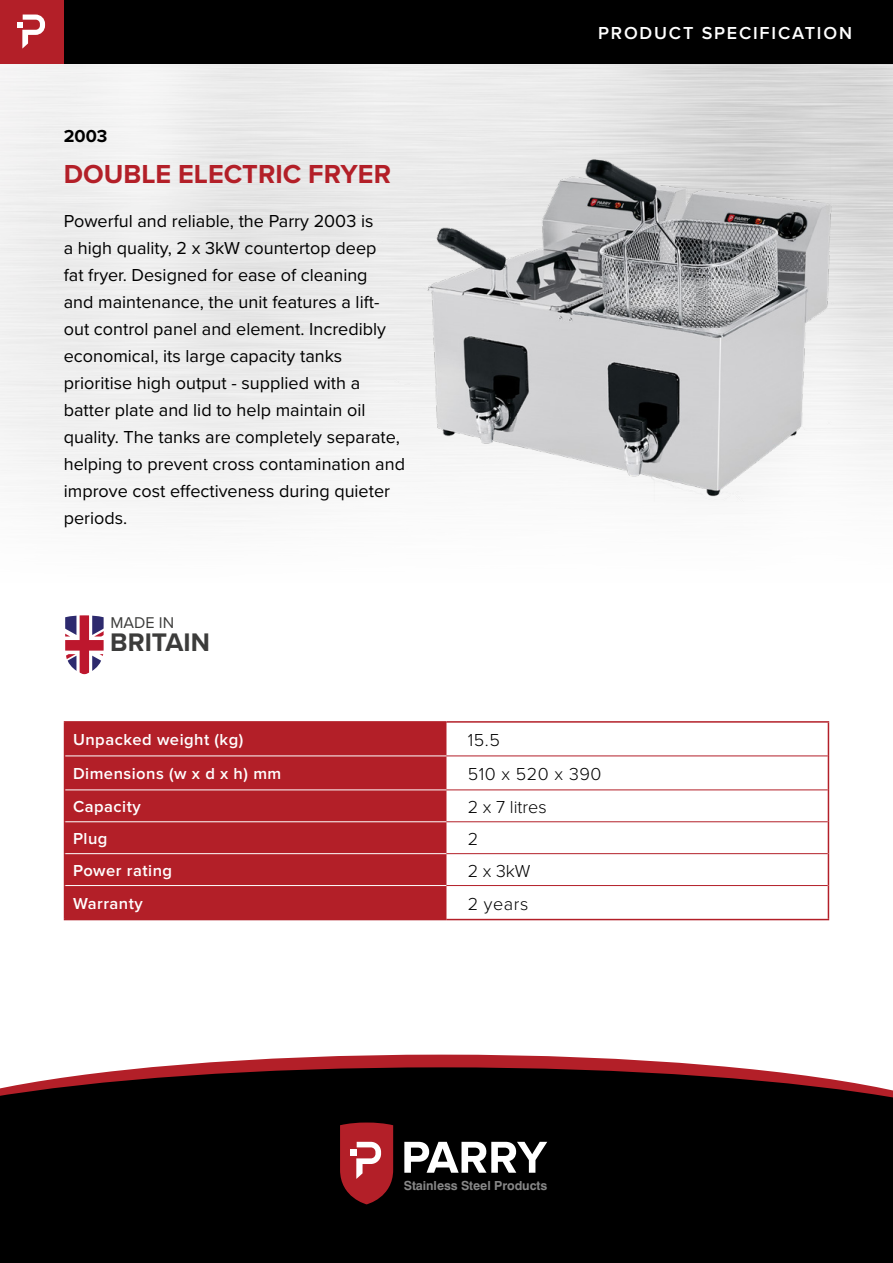
<style>
.page{position:relative;width:893px;height:1263px;background:#fff}
.page>*{position:absolute;margin:0;border:0;box-sizing:border-box;transform-origin:0 0}
.t1{font:700 27px "Proxima Nova";color:#b31f28}
.t2{font:700 26.4px "Proxima Nova";color:#3c3c3b}
.t3{font:18px/27px "Proxima Nova";color:#000}
.t4{font:300 18px "Proxima Nova";letter-spacing:.03em;color:#000}
.t5{font:600 18px "Proxima Nova";letter-spacing:.1em;color:#fff}
.t6{font:700 18px "Proxima Nova";color:#000}
.t7{font:600 16.5px "Proxima Nova";letter-spacing:.03em;color:#fff}
.t8{font:16.2px "Proxima Nova";color:#3c3c3b}
.t9{font:700 12.45px "Swiss 721 BT";letter-spacing:-.005em;color:#878787}
</style>
<div class="page">
<div style="left:0;top:1100px;width:893px;height:163px;background:#000"></div>
<svg style="left:0;top:1054px;width:893px;height:46px"></svg>
<div style="left:65px;top:723px;width:381px;height:196px;background:#b31f28"></div>
<hr style="left:64px;top:721px;width:382px;height:2px;background:#b31f28">
<hr style="left:64px;top:723px;width:1px;height:33px;background:#b31f28">
<hr style="left:446px;top:721px;width:383px;height:2px;background:#b31f28">
<hr style="left:828px;top:723px;width:1px;height:33px;background:#b31f28">
<hr style="left:64px;top:756px;width:1px;height:34px;background:#b31f28">
<hr style="left:828px;top:756px;width:1px;height:34px;background:#b31f28">
<hr style="left:64px;top:790px;width:1px;height:32px;background:#b31f28">
<hr style="left:64px;top:822px;width:1px;height:32px;background:#b31f28">
<hr style="left:64px;top:854px;width:1px;height:31px;background:#b31f28">
<hr style="left:64px;top:885px;width:1px;height:34px;background:#b31f28">
<hr style="left:828px;top:885px;width:1px;height:34px;background:#b31f28">
<hr style="left:64px;top:919px;width:382px;height:1px;background:#b31f28">
<hr style="left:446px;top:919px;width:383px;height:1px;background:#b31f28">
<hr style="left:65px;top:755px;width:381px;height:1px;background:#fff">
<hr style="left:65px;top:789px;width:381px;height:1px;background:#fff">
<hr style="left:65px;top:821px;width:381px;height:1px;background:#fff">
<hr style="left:65px;top:853px;width:381px;height:1px;background:#fff">
<hr style="left:65px;top:885px;width:381px;height:1px;background:#fff">
<hr style="left:446px;top:755px;width:382px;height:1px;background:#b31f28">
<hr style="left:446px;top:885px;width:382px;height:1px;background:#b31f28">
<hr style="left:446px;top:789px;width:382px;height:1px;background:#b31f28">
<hr style="left:446px;top:821px;width:382px;height:1px;background:#b31f28">
<hr style="left:446px;top:853px;width:382px;height:1px;background:#b31f28">
<hr style="left:828px;top:790px;width:1px;height:32px;background:#b31f28">
<hr style="left:828px;top:822px;width:1px;height:32px;background:#b31f28">
<hr style="left:828px;top:854px;width:1px;height:31px;background:#b31f28">
<div style="left:0;top:0;width:893px;height:64px;background:#000"></div>
<div style="left:0;top:0;width:64px;height:64px;background:#b31f28"></div>
<svg style="left:17px;top:15px;width:28px;height:33px"></svg>
<svg style="left:65px;top:615px;width:39px;height:59px"></svg>
<svg style="left:404px;top:1142px;width:143px;height:31px"></svg>
<svg style="left:340px;top:1122px;width:53px;height:82px;background:#a43138"></svg>
<img style="left:382px;top:143px;width:479px;height:359px">
<p class="t6" style="left:64px;top:122px;width:45px">2003</p>
<h1 class="t1" style="left:64px;top:154px;width:329px">DOUBLE ELECTRIC FRYER</h1>
<p class="t3" style="left:64px;top:206px;width:343px">Powerful and reliable, the Parry 2003 is<br>a high quality, 2 x 3kW countertop deep<br>fat fryer. Designed for ease of cleaning<br>and maintenance, the unit features a lift&shy;out control panel and element. Incredibly economical, its large capacity tanks prioritise high output - supplied with a batter plate and lid to help maintain oil quality. The tanks are completely separate, helping to prevent cross contamination and improve cost effectiveness during quieter periods.</p>
<p class="t8" style="left:111px;top:613px;width:65px">MADE IN</p>
<h2 class="t2" style="left:110px;top:626px;width:101px">BRITAIN</h2>
<p class="t5" style="left:598px;top:24px;width:255px">PRODUCT SPECIFICATION</p>
<p class="t7" style="left:73px;top:732px;width:172px">Unpacked weight (kg)</p>
<p class="t4" style="left:468px;top:732px;width:34px">15.5</p>
<p class="t7" style="left:73px;top:766px;width:210px">Dimensions (w x d x h) mm</p>
<p class="t4" style="left:468px;top:766px;width:135px">510 x 520 x 390</p>
<p class="t7" style="left:73px;top:799px;width:69px">Capacity</p>
<p class="t4" style="left:468px;top:799px;width:80px">2 x 7 litres</p>
<p class="t7" style="left:73px;top:831px;width:36px">Plug</p>
<p class="t4" style="left:468px;top:831px;width:12px">2</p>
<p class="t7" style="left:73px;top:863px;width:101px">Power rating</p>
<p class="t4" style="left:468px;top:862px;width:64px">2 x 3kW</p>
<p class="t7" style="left:73px;top:896px;width:71px">Warranty</p>
<p class="t4" style="left:468px;top:895px;width:62px">2 years</p>
<p class="t9" style="left:404px;top:1177px;width:145px">Stainless Steel Products</p>
</div>
